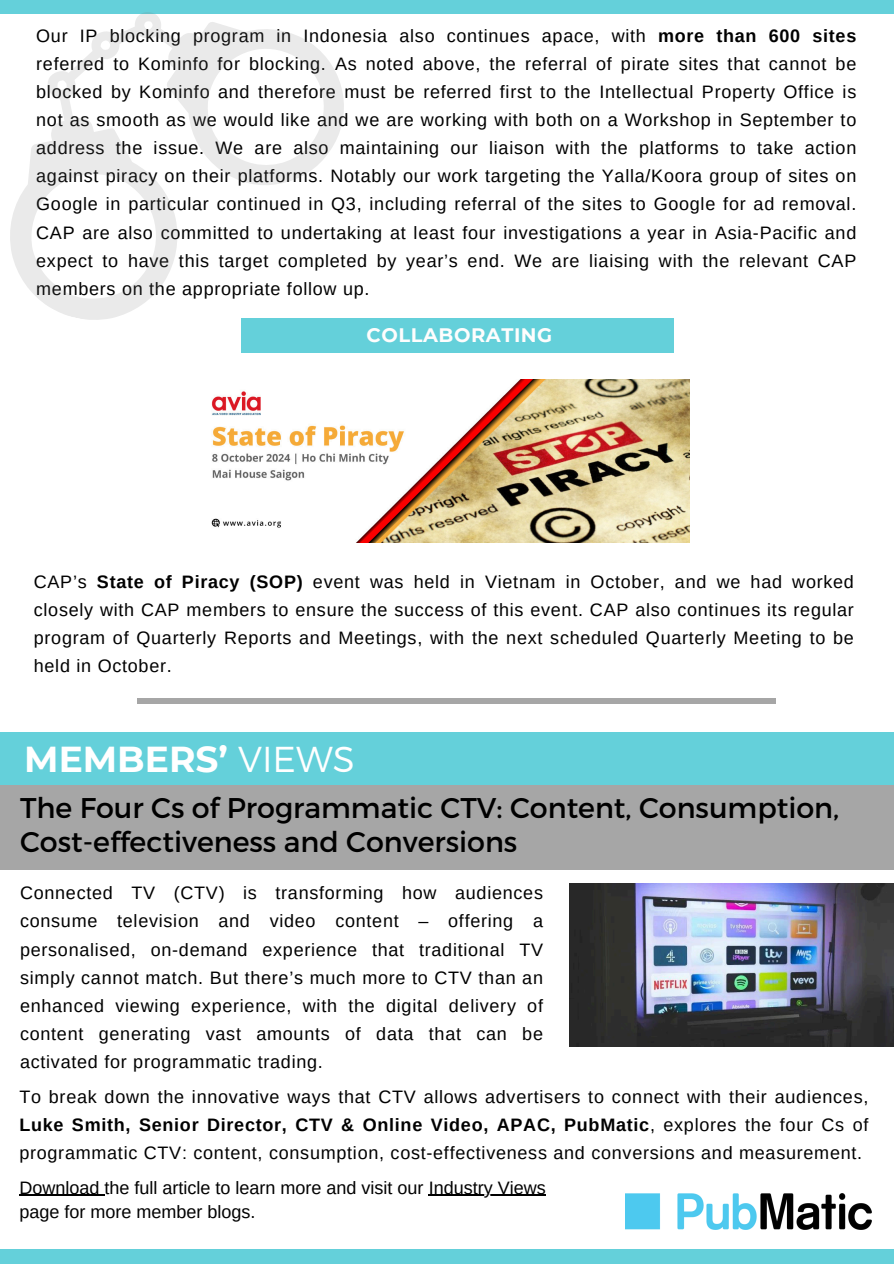
<style>
.page{position:relative;width:894px;height:1264px;background:#fff}
.page>*{position:absolute;margin:0;border:0;box-sizing:border-box;transform-origin:0 0}
.t1{font:700 36px "Montserrat";color:#fff}
.t2{font:28.5px/33.8px "Montserrat";color:#000}
.t3{font:700 19.5px "Montserrat";letter-spacing:.03em;color:#fefdfd}
.t4{font:18px/28.2px "Arimo";letter-spacing:.04em;color:#000;text-align:justify}
.t5{font:18px "Arimo";color:#000}
.s1{font-weight:700}
.s2{font-weight:300}
</style>
<div class="page">
<div style="left:0;top:0;width:893px;height:14px;background:#64d0da"></div>
<div style="left:0;top:1248px;width:893px;height:15px;background:#64d0da"></div>
<div style="left:138px;top:698px;width:637px;height:6px;background:#a6a6a6"></div>
<div style="left:0;top:785px;width:893px;height:85px;background:#a6a6a6"></div>
<div style="left:0;top:732px;width:893px;height:53px;background:#64d0da"></div>
<div style="left:241px;top:318px;width:432px;height:35px;background:#64d0da"></div>
<svg style="left:10px;top:143px;width:167px;height:177px"></svg>
<svg style="left:44px;top:12px;width:300px;height:190px"></svg>
<img style="left:211px;top:380px;width:478px;height:163px">
<img style="left:625px;top:1193px;width:245px;height:36px">
<img style="left:569px;top:883px;width:324px;height:163px">
<hr style="left:19px;top:1194px;width:85px;height:1px;background:#000">
<hr style="left:429px;top:1194px;width:117px;height:1px;background:#000">
<p class="t4" style="left:36px;top:21px;width:821px">Our IP blocking program in Indonesia also continues apace, with <span class="s1">more than 600 sites </span>referred to Kominfo for blocking. As noted above, the referral of pirate sites that cannot be blocked by Kominfo and therefore must be referred first to the Intellectual Property Office is not as smooth as we would like and we are working with both on a Workshop in September to address the issue. We are also maintaining our liaison with the platforms to take action against piracy on their platforms. Notably our work targeting the Yalla/Koora group of sites on Google in particular continued in Q3, including referral of the sites to Google for ad removal.<br>CAP are also committed to undertaking at least four investigations a year in Asia-Pacific and expect to have this target completed by year’s end. We are liaising with the relevant CAP members on the appropriate follow up.</p>
<p class="t3" style="left:366px;top:323px;width:187px">COLLABORATING</p>
<p class="t4" style="left:34px;top:567px;width:821px">CAP’s <span class="s1">State of Piracy (SOP)</span> event was held in Vietnam in October, and we had worked closely with CAP members to ensure the success of this event. CAP also continues its regular program of Quarterly Reports and Meetings, with the next scheduled Quarterly Meeting to be held in October.</p>
<p class="t1" style="left:24px;top:737px;width:332px">MEMBERS’ <span class="s2">VIEWS</span></p>
<h2 class="t2" style="left:20px;top:789px;width:820px">The Four Cs of Programmatic CTV: Content, Consumption,<br>Cost-effectiveness and Conversions</h2>
<p class="t4" style="left:20px;top:878px;width:524px">Connected TV (CTV) is transforming how audiences consume television and video content – offering a personalised, on-demand experience that traditional TV simply cannot match. But there’s much more to CTV than an enhanced viewing experience, with the digital delivery of content generating vast amounts of data that can be activated for programmatic trading.</p>
<p class="t4" style="left:19px;top:1082px;width:850px">To break down the innovative ways that CTV allows advertisers to connect with their audiences, <span class="s1">Luke Smith, Senior Director, CTV &amp; Online Video, APAC, PubMatic</span>, explores the four Cs of programmatic CTV: content, consumption, cost-effectiveness and conversions and measurement.</p>
<p class="t5" style="left:19px;top:1177px;width:528px">Download the full article to learn more and visit our Industry Views</p>
<p class="t5" style="left:19px;top:1201px;width:237px">page for more member blogs.</p>
</div>
